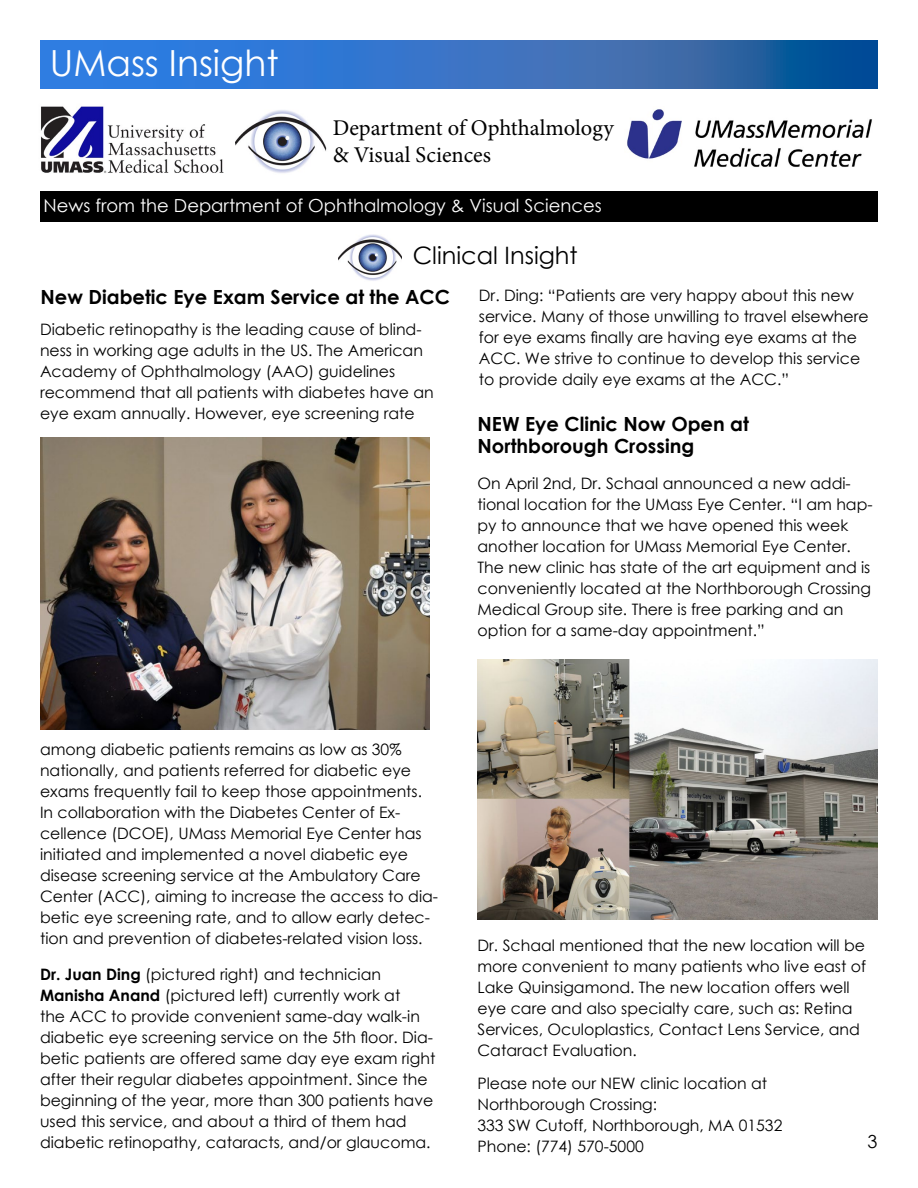
<style>
.page{position:relative;width:918px;height:1188px;background:#fff}
.page>*{position:absolute;margin:0;border:0;box-sizing:border-box;transform-origin:0 0}
.t1{font:36px "Century Gothic";color:#fff}
.t2{font:24px "Century Gothic";color:#000}
.t3{font:22.5px/27px "Minion Pro";color:#000}
.t4{font:700 19.5px/22.5px "Century Gothic";color:#000}
.t5{font:18px "Century Gothic";color:#fff}
.t6{font:18px "Century Gothic";color:#000}
.t7{font:15.75px/21px "Century Gothic";color:#000}
.s1{font-weight:700}
</style>
<div class="page">
<svg style="left:40px;top:40px;width:838px;height:48px;background:#2e6fc1"></svg>
<img style="left:236px;top:110px;width:91px;height:63px">
<img style="left:40px;top:106px;width:184px;height:67px">
<div style="left:40px;top:191px;width:838px;height:30px;background:#000"></div>
<img style="left:627px;top:109px;width:245px;height:58px">
<img style="left:339px;top:234px;width:63px;height:47px">
<img style="left:40px;top:438px;width:390px;height:291px">
<img style="left:477px;top:659px;width:401px;height:261px">
<h1 class="t1" style="left:50px;top:38px;width:230px">UMass Insight</h1>
<h3 class="t3" style="left:333px;top:115px;width:283px">Department of Ophthalmology &amp; Visual Sciences</h3>
<p class="t5" style="left:43px;top:193px;width:560px">News from the Department of Ophthalmology &amp; Visual Sciences</p>
<h2 class="t2" style="left:413px;top:239px;width:167px">Clinical Insight</h2>
<p class="t4" style="left:40px;top:284px;width:411px">New Diabetic Eye Exam Service at the ACC</p>
<p class="t7" style="left:479px;top:284px;width:391px">Dr. Ding: “Patients are very happy about this new service. Many of those unwilling to travel elsewhere for eye exams finally are having eye exams at the ACC. We strive to continue to develop this service to provide daily eye exams at the ACC.”</p>
<p class="t4" style="left:478px;top:412px;width:273px">NEW Eye Clinic Now Open at<br>Northborough Crossing</p>
<p class="t7" style="left:478px;top:473px;width:397px">On April 2nd, Dr. Schaal announced a new addi&shy;tional location for the UMass Eye Center. “I am hap&shy;py to announce that we have opened this week another location for UMass Memorial Eye Center.<br>The new clinic has state of the art equipment and is conveniently located at the Northborough Crossing Medical Group site. There is free parking and an option for a same-day appointment.”</p>
<p class="t7" style="left:40px;top:319px;width:395px">Diabetic retinopathy is the leading cause of blind&shy;ness in working age adults in the US. The American Academy of Ophthalmology (AAO) guidelines recommend that all patients with diabetes have an eye exam annually. However, eye screening rate</p>
<p class="t7" style="left:40px;top:739px;width:400px">among diabetic patients remains as low as 30% nationally, and patients referred for diabetic eye exams frequently fail to keep those appointments.<br>In collaboration with the Diabetes Center of Ex&shy;cellence (DCOE), UMass Memorial Eye Center has initiated and implemented a novel diabetic eye disease screening service at the Ambulatory Care Center (ACC), aiming to increase the access to dia&shy;betic eye screening rate, and to allow early detec&shy;tion and prevention of diabetes-related vision loss.</p>
<p class="t7" style="left:40px;top:964px;width:397px"><span class="s1">Dr. Juan Ding</span> (pictured right) and technician <span class="s1">Manisha Anand</span> (pictured left) currently work at<br>the ACC to provide convenient same-day walk-in diabetic eye screening service on the 5th floor. Dia&shy;betic patients are offered same day eye exam right after their regular diabetes appointment. Since the beginning of the year, more than 300 patients have used this service, and about a third of them had diabetic retinopathy, cataracts, and/or glaucoma.</p>
<p class="t7" style="left:478px;top:935px;width:390px">Dr. Schaal mentioned that the new location will be more convenient to many patients who live east of Lake Quinsigamond. The new location offers well eye care and also specialty care, such as: Retina Services, Oculoplastics, Contact Lens Service, and Cataract Evaluation.</p>
<p class="t7" style="left:478px;top:1073px;width:306px">Please note our NEW clinic location at<br>Northborough Crossing:<br>333 SW Cutoff, Northborough, MA 01532<br>Phone: (774) 570-5000</p>
<p class="t6" style="left:868px;top:1129px;width:11px">3</p>
</div>
